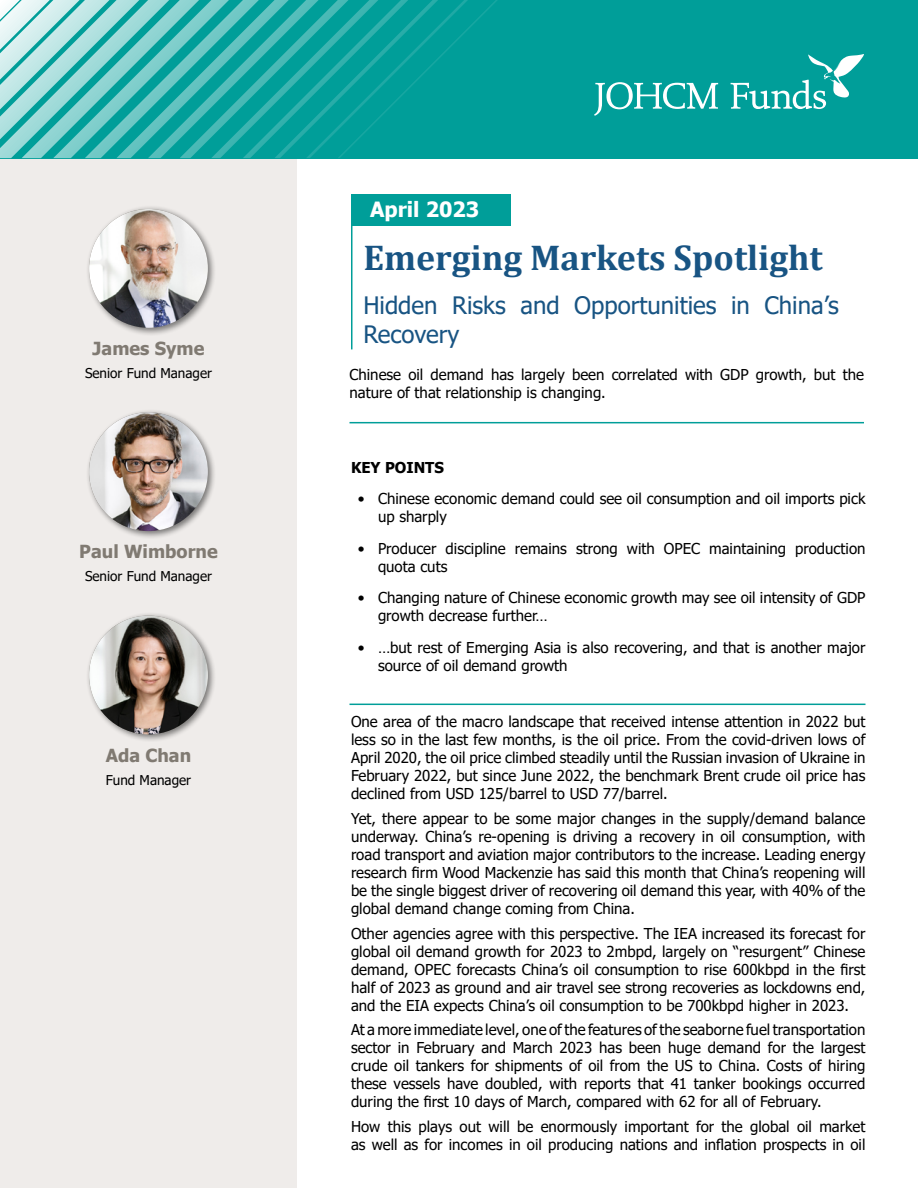
<style>
.page{position:relative;width:918px;height:1188px;background:#fff}
.page>*{position:absolute;margin:0;border:0;box-sizing:border-box;transform-origin:0 0}
.t1{font:700 36px "Cambria";color:#185483}
.t2{font:24px/28.8px "Tahoma";color:#185483}
.t3{font:700 21px "Tahoma";color:#fff}
.t4{font:700 18px "Tahoma";color:#807a72}
.t5{font:15px/18px "Tahoma";color:#000}
.t6{font:700 15px "Tahoma";color:#000}
.t7{font:13.5px "Tahoma";color:#000}
</style>
<div class="page">
<div style="left:0;top:158px;width:297px;height:1030px;background:#efecea"></div>
<div style="left:0;top:0;width:918px;height:158px;background:#009e99"></div>
<svg style="left:594px;top:82px;width:124px;height:34px"></svg>
<svg style="left:731px;top:54px;width:133px;height:55px"></svg>
<svg style="left:0;top:0;width:497px;height:158px"></svg>
<div style="left:351px;top:194px;width:160px;height:32px;background:#009e99"></div>
<div style="left:85px;top:206px;width:132px;height:130px;background:#000;opacity:.5"></div>
<img style="left:89px;top:209px;width:119px;height:119px;border-radius:59px">
<hr style="left:351px;top:202px;width:1px;height:147px;background:#009e99">
<hr style="left:350px;top:422px;width:514px;height:1px;background:#009e99">
<hr style="left:350px;top:704px;width:516px;height:1px;background:#009e99">
<div style="left:85px;top:409px;width:132px;height:130px;background:#000;opacity:.5"></div>
<img style="left:89px;top:412px;width:119px;height:119px;border-radius:59px">
<div style="left:85px;top:612px;width:132px;height:130px;background:#000;opacity:.5"></div>
<img style="left:89px;top:616px;width:119px;height:118px;border-radius:59px">
<p class="t4" style="left:93px;top:336px;width:113px">James Syme</p>
<p class="t7" style="left:85px;top:364px;width:129px">Senior Fund Manager</p>
<p class="t4" style="left:79px;top:539px;width:140px">Paul Wimborne</p>
<p class="t7" style="left:85px;top:567px;width:129px">Senior Fund Manager</p>
<p class="t4" style="left:106px;top:743px;width:87px">Ada Chan</p>
<p class="t7" style="left:106px;top:771px;width:87px">Fund Manager</p>
<h3 class="t3" style="left:370px;top:194px;width:111px">April 2023</h3>
<h1 class="t1" style="left:363px;top:233px;width:461px">Emerging Markets Spotlight</h1>
<h2 class="t2" style="left:363px;top:292px;width:477px">Hidden Risks and Opportunities in China’s<br>Recovery</h2>
<p class="t5" style="left:350px;top:366px;width:516px">Chinese oil demand has largely been correlated with GDP growth, but the nature of that relationship is changing.</p>
<p class="t6" style="left:351px;top:457px;width:94px">KEY POINTS</p>
<p class="t5" style="left:378px;top:491px;width:489px;text-indent:-20px">• Chinese economic demand could see oil consumption and oil imports pick up sharply</p>
<p class="t5" style="left:378px;top:540px;width:489px;text-indent:-20px">• Producer discipline remains strong with OPEC maintaining production quota cuts</p>
<p class="t5" style="left:378px;top:590px;width:489px;text-indent:-20px">• Changing nature of Chinese economic growth may see oil intensity of GDP growth decrease further…</p>
<p class="t5" style="left:378px;top:639px;width:489px;text-indent:-20px">• …but rest of Emerging Asia is also recovering, and that is another major source of oil demand growth</p>
<p class="t5" style="left:351px;top:713px;width:516px;text-align:justify">One area of the macro landscape that received intense attention in 2022 but less so in the last few months, is the oil price. From the covid-driven lows of April 2020, the oil price climbed steadily until the Russian invasion of Ukraine in February 2022, but since June 2022, the benchmark Brent crude oil price has declined from USD 125/barrel to USD 77/barrel.</p>
<p class="t5" style="left:351px;top:810px;width:516px;text-align:justify">Yet, there appear to be some major changes in the supply/demand balance underway. China’s re-opening is driving a recovery in oil consumption, with road transport and aviation major contributors to the increase. Leading energy research firm Wood Mackenzie has said this month that China’s reopening will be the single biggest driver of recovering oil demand this year, with 40% of the global demand change coming from China.</p>
<p class="t5" style="left:351px;top:925px;width:516px;text-align:justify">Other agencies agree with this perspective. The IEA increased its forecast for global oil demand growth for 2023 to 2mbpd, largely on “resurgent” Chinese demand, OPEC forecasts China’s oil consumption to rise 600kbpd in the first half of 2023 as ground and air travel see strong recoveries as lockdowns end, and the EIA expects China’s oil consumption to be 700kbpd higher in 2023.</p>
<p class="t5" style="left:351px;top:1022px;width:516px;text-align:justify">At a more immediate level, one of the features of the seaborne fuel transportation sector in February and March 2023 has been huge demand for the largest crude oil tankers for shipments of oil from the US to China. Costs of hiring these vessels have doubled, with reports that 41 tanker bookings occurred during the first 10 days of March, compared with 62 for all of February.</p>
<p class="t5" style="left:351px;top:1118px;width:516px">How this plays out will be enormously important for the global oil market as well as for incomes in oil producing nations and inflation prospects in oil</p>
</div>
